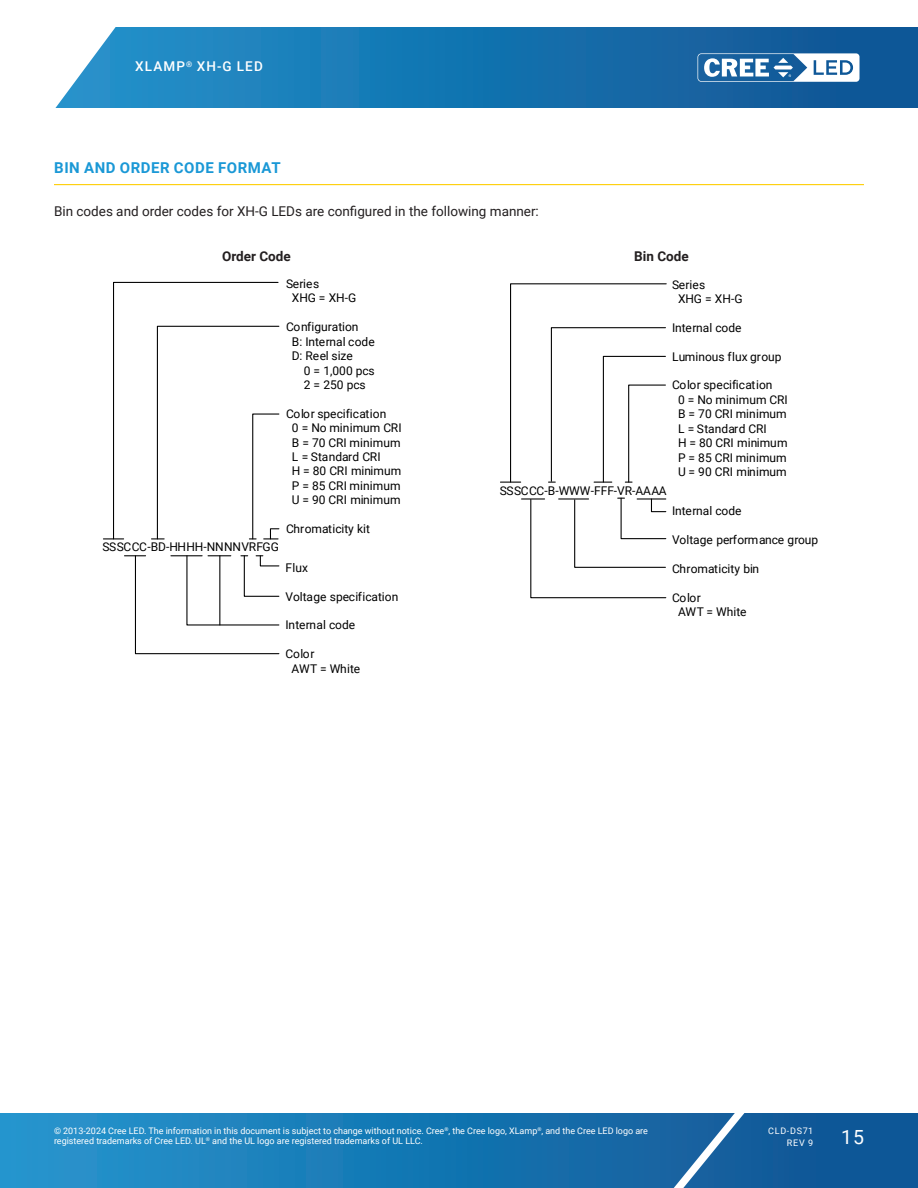
<style>
.page{position:relative;width:918px;height:1188px;background:#fff}
.page>*{position:absolute;margin:0;border:0;box-sizing:border-box;transform-origin:0 0}
.t1{font:19.5px "Roboto";color:#fff}
.Section_heading_with_rule{font:700 15px "Roboto";letter-spacing:.035em;color:#1a98d6}
.Text_justify{font:13.5px "Roboto";color:#231f20}
.diagram_label{font:700 13.5px "Roboto";color:#231f20}
.t2{font:500 13.5px "Roboto";letter-spacing:.085em;color:#fff}
.t3{font:12px/14.4px "Roboto";color:#000}
.t4{font:9px/10.8px "Roboto";color:#fff}
.t5{font:9px/12px "Roboto";letter-spacing:.085em;color:#fff;text-align:right}
</style>
<div class="page">
<svg style="left:0;top:1113px;width:918px;height:75px;background:#1876b2"></svg>
<svg style="left:644px;top:1113px;width:117px;height:75px;background:#296da6"></svg>
<svg style="left:55px;top:27px;width:863px;height:81px;background:#2078b2"></svg>
<svg style="left:698px;top:53px;width:162px;height:29px"></svg>
<hr style="left:54px;top:184px;width:810px;height:1px;background:#fece08">
<svg style="left:103px;top:281px;width:177px;height:259px"></svg>
<svg style="left:124px;top:555px;width:156px;height:100px"></svg>
<hr style="left:522px;top:498px;width:23px;height:2px;background:#000">
<svg style="left:500px;top:283px;width:167px;height:200px"></svg>
<svg style="left:530px;top:497px;width:137px;height:102px"></svg>
<p class="t2" style="left:135px;top:57px;width:129px">XLAMP<sup>®</sup> XH-G LED</p>
<p class="Section_heading_with_rule" style="left:54px;top:157px;width:228px">BIN AND ORDER CODE FORMAT</p>
<p class="Text_justify" style="left:54px;top:202px;width:486px">Bin codes and order codes for XH-G LEDs are configured in the following manner:</p>
<p class="diagram_label" style="left:222px;top:247px;width:70px">Order Code</p>
<p class="diagram_label" style="left:634px;top:247px;width:56px">Bin Code</p>
<p class="t3" style="left:292px;top:276px;width:66px;text-indent:-6px">Series<br>XHG = XH-G</p>
<p class="t3" style="left:286px;top:319px;width:74px">Configuration</p>
<p class="t3" style="left:292px;top:334px;width:84px">B: Internal code</p>
<p class="t3" style="left:292px;top:348px;width:63px">D: Reel size</p>
<p class="t3" style="left:304px;top:363px;width:72px">0 = 1,000 pcs</p>
<p class="t3" style="left:304px;top:377px;width:63px">2 = 250 pcs</p>
<p class="t3" style="left:292px;top:406px;width:111px;text-indent:-6px">Color specification<br>0 = No minimum CRI<br>B = 70 CRI minimum<br>L = Standard CRI<br>H = 80 CRI minimum<br>P = 85 CRI minimum<br>U = 90 CRI minimum</p>
<p class="t3" style="left:286px;top:521px;width:86px">Chromaticity kit</p>
<p class="t3" style="left:286px;top:560px;width:24px">Flux</p>
<p class="t3" style="left:286px;top:589px;width:114px">Voltage specification</p>
<p class="t3" style="left:286px;top:618px;width:71px">Internal code</p>
<p class="t3" style="left:292px;top:646px;width:70px;text-indent:-6px">Color<br>AWT = White</p>
<p class="t3" style="left:103px;top:539px;width:178px">SSSCCC-BD-HHHH-NNNNVRFGG</p>
<p class="t3" style="left:678px;top:277px;width:66px;text-indent:-6px">Series<br>XHG = XH-G</p>
<p class="t3" style="left:672px;top:320px;width:71px">Internal code</p>
<p class="t3" style="left:672px;top:349px;width:111px">Luminous flux group</p>
<p class="t3" style="left:678px;top:378px;width:111px;text-indent:-6px">Color specification<br>0 = No minimum CRI<br>B = 70 CRI minimum<br>L = Standard CRI<br>H = 80 CRI minimum<br>P = 85 CRI minimum<br>U = 90 CRI minimum</p>
<p class="t3" style="left:672px;top:503px;width:71px">Internal code</p>
<p class="t3" style="left:672px;top:532px;width:148px">Voltage performance group</p>
<p class="t3" style="left:672px;top:561px;width:88px">Chromaticity bin</p>
<p class="t3" style="left:678px;top:590px;width:70px;text-indent:-6px">Color<br>AWT = White</p>
<p class="t3" style="left:500px;top:483px;width:168px">SSSCCC-B-WWW-FFF-VR-AAAA</p>
<p class="t4" style="left:54px;top:1125px;width:596px">© 2013-2024 Cree LED. The information in this document is subject to change without notice. Cree<sup>®</sup>, the Cree logo, XLamp<sup>®</sup>, and the Cree LED logo are registered trademarks of Cree LED. UL<sup>®</sup> and the UL logo are registered trademarks of UL LLC.</p>
<p class="t5" style="left:768px;top:1124px;width:47px">CLD-DS71<br>REV 9</p>
<h1 class="t1" style="left:841px;top:1123px;width:24px">15</h1>
</div>
